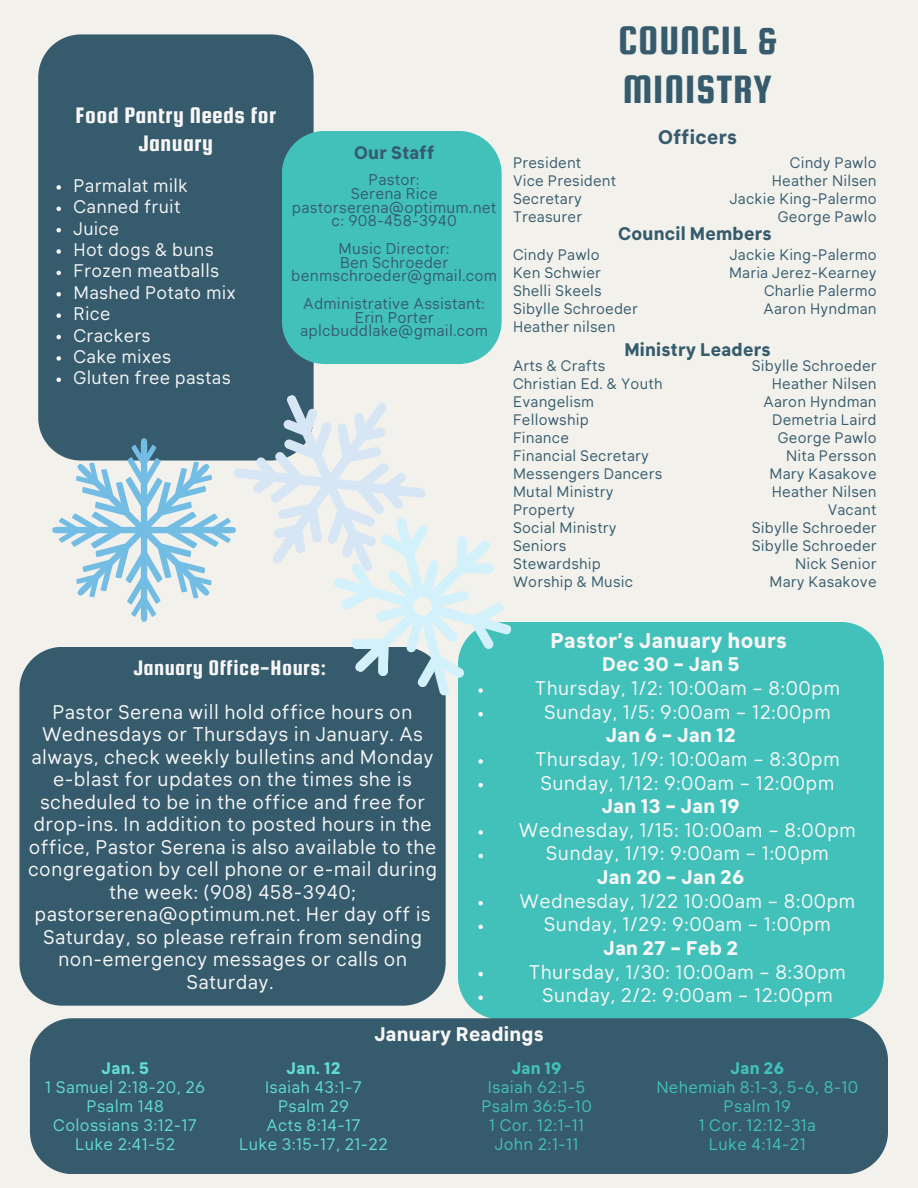
<style>
.page{position:relative;width:918px;height:1188px;background:#f2f1ec}
.page>*{position:absolute;margin:0;border:0;box-sizing:border-box;transform-origin:0 0}
.t1{font:42.3px/49.5px "Squada One";letter-spacing:.02em;color:#365b6d}
.t2{font:24px/28.2px "Squada One";letter-spacing:.02em;color:#f7f7f7;text-align:center}
.t3{font:22.5px "Squada One";letter-spacing:.02em;color:#f7f7f7}
.t4{font:700 21px "Klima";letter-spacing:.02em;color:#f7f7f7}
.t5{font:19.5px/22.5px "Klima";letter-spacing:.02em;color:#f7f7f7;text-align:center}
.t6{font:700 19.5px "Klima";letter-spacing:.02em;color:#f7f7f7}
.t7{font:700 19.35px "Klima";letter-spacing:.02em;color:#365b6d}
.t8{font:18px "Klima";letter-spacing:.015em;color:#f7f7f7}
.t9{font:700 18px "Klima";letter-spacing:.015em;color:#365b6d}
.t10{font:700 17.85px "Klima";letter-spacing:.02em;color:#365b6d}
.t11{font:16.5px/19.2px "Klima";letter-spacing:.02em;color:#62ddd6;text-align:center}
.t12{font:16.5px/19.2px "Klima";letter-spacing:.02em;color:#41c1ba;text-align:center}
.t13{font:15.45px/13.8px "Klima";letter-spacing:.015em;color:#365b6d;text-align:center}
.t14{font:15px "Klima";letter-spacing:.015em;color:#365b6d}
.s1{font-weight:700}
</style>
<div class="page">
<div style="left:38px;top:34px;width:276px;height:415px;background:#365b6d"></div>
<svg style="left:56px;top:185px;width:5px;height:5px"></svg>
<svg style="left:56px;top:207px;width:5px;height:4px"></svg>
<svg style="left:56px;top:228px;width:5px;height:4px"></svg>
<svg style="left:56px;top:249px;width:5px;height:5px"></svg>
<svg style="left:56px;top:271px;width:5px;height:4px"></svg>
<svg style="left:56px;top:292px;width:5px;height:5px"></svg>
<svg style="left:56px;top:313px;width:5px;height:5px"></svg>
<svg style="left:56px;top:335px;width:5px;height:4px"></svg>
<svg style="left:56px;top:356px;width:5px;height:5px"></svg>
<svg style="left:56px;top:378px;width:5px;height:4px"></svg>
<div style="left:282px;top:131px;width:220px;height:233px;background:#41c1ba"></div>
<div style="left:458px;top:622px;width:425px;height:396px;background:#41c1ba"></div>
<svg style="left:478px;top:712px;width:5px;height:4px"></svg>
<svg style="left:478px;top:759px;width:5px;height:5px"></svg>
<svg style="left:478px;top:783px;width:5px;height:4px"></svg>
<svg style="left:478px;top:830px;width:5px;height:5px"></svg>
<svg style="left:478px;top:854px;width:5px;height:4px"></svg>
<svg style="left:478px;top:901px;width:5px;height:4px"></svg>
<svg style="left:478px;top:925px;width:5px;height:4px"></svg>
<svg style="left:478px;top:972px;width:5px;height:4px"></svg>
<svg style="left:478px;top:995px;width:5px;height:5px"></svg>
<div style="left:19px;top:648px;width:427px;height:358px;background:#365b6d"></div>
<div style="left:30px;top:1018px;width:858px;height:156px;background:#365b6d"></div>
<svg style="left:52px;top:394px;width:461px;height:303px"></svg>
<h1 class="t2" style="left:76px;top:101px;width:202px">Food Pantry Needs for<br>January</h1>
<h3 class="t8" style="left:74px;top:178px;width:116px">Parmalat milk</h3>
<p class="t8" style="left:74px;top:200px;width:108px">Canned fruit</p>
<p class="t8" style="left:74px;top:221px;width:47px">Juice</p>
<p class="t8" style="left:74px;top:242px;width:142px">Hot dogs &amp; buns</p>
<p class="t8" style="left:74px;top:264px;width:147px">Frozen meatballs</p>
<p class="t8" style="left:74px;top:285px;width:164px">Mashed Potato mix</p>
<p class="t8" style="left:74px;top:306px;width:38px">Rice</p>
<p class="t8" style="left:74px;top:328px;width:79px">Crackers</p>
<p class="t8" style="left:74px;top:349px;width:99px">Cake mixes</p>
<h5 class="t8" style="left:74px;top:371px;width:159px">Gluten free pastas</h5>
<p class="t10" style="left:354px;top:146px;width:82px">Our Staff</p>
<p class="t13" style="left:292px;top:174px;width:206px">Pastor:<br>Serena Rice pastorserena@optimum.net c: 908-458-3940</p>
<p class="t13" style="left:291px;top:243px;width:207px">Music Director:<br>Ben Schroeder benmschroeder@gmail.com</p>
<p class="t13" style="left:300px;top:298px;width:189px">Administrative Assistant:<br>Erin Porter aplcbuddlake@gmail.com</p>
<p class="t1" style="left:618px;top:15px;width:160px">COUNCIL &amp;<br>MINISTRY</p>
<p class="t7" style="left:658px;top:129px;width:80px">Officers</p>
<p class="t14" style="left:790px;top:156px;width:88px">Cindy Pawlo</p>
<p class="t14" style="left:772px;top:174px;width:106px">Heather Nilsen</p>
<p class="t14" style="left:730px;top:192px;width:148px">Jackie King-Palermo</p>
<p class="t14" style="left:778px;top:210px;width:100px">George Pawlo</p>
<p class="t9" style="left:618px;top:227px;width:155px">Council Members</p>
<p class="t14" style="left:513px;top:156px;width:70px">President</p>
<p class="t14" style="left:513px;top:174px;width:105px">Vice President</p>
<p class="t14" style="left:513px;top:192px;width:70px">Secretary</p>
<p class="t14" style="left:513px;top:210px;width:71px">Treasurer</p>
<p class="t14" style="left:513px;top:249px;width:88px">Cindy Pawlo</p>
<p class="t14" style="left:513px;top:267px;width:89px">Ken Schwier</p>
<h2 class="t14" style="left:513px;top:285px;width:90px">Shelli Skeels</h2>
<p class="t14" style="left:513px;top:303px;width:126px">Sibylle Schroeder</p>
<p class="t14" style="left:513px;top:321px;width:104px">Heather nilsen</p>
<p class="t14" style="left:730px;top:249px;width:148px">Jackie King-Palermo</p>
<p class="t14" style="left:729px;top:267px;width:149px">Maria Jerez-Kearney</p>
<p class="t14" style="left:764px;top:285px;width:114px">Charlie Palermo</p>
<p class="t14" style="left:764px;top:303px;width:114px">Aaron Hyndman</p>
<p class="t9" style="left:624px;top:342px;width:148px">Ministry Leaders</p>
<h3 class="t14" style="left:752px;top:360px;width:126px">Sibylle Schroeder</h3>
<h3 class="t14" style="left:772px;top:378px;width:106px">Heather Nilsen</h3>
<p class="t14" style="left:764px;top:396px;width:114px">Aaron Hyndman</p>
<p class="t14" style="left:772px;top:414px;width:106px">Demetria Laird</p>
<p class="t14" style="left:778px;top:432px;width:100px">George Pawlo</p>
<p class="t14" style="left:786px;top:450px;width:92px">Nita Persson</p>
<p class="t14" style="left:769px;top:468px;width:109px">Mary Kasakove</p>
<p class="t14" style="left:772px;top:486px;width:106px">Heather Nilsen</p>
<p class="t14" style="left:828px;top:504px;width:50px">Vacant</p>
<p class="t14" style="left:752px;top:522px;width:126px">Sibylle Schroeder</p>
<p class="t14" style="left:752px;top:540px;width:126px">Sibylle Schroeder</p>
<p class="t14" style="left:795px;top:558px;width:83px">Nick Senior</p>
<p class="t14" style="left:769px;top:576px;width:109px">Mary Kasakove</p>
<p class="t14" style="left:513px;top:360px;width:94px">Arts &amp; Crafts</p>
<p class="t14" style="left:513px;top:378px;width:151px">Christian Ed. &amp; Youth</p>
<p class="t14" style="left:513px;top:396px;width:83px">Evangelism</p>
<h3 class="t14" style="left:513px;top:414px;width:77px">Fellowship</h3>
<h6 class="t14" style="left:513px;top:432px;width:58px">Finance</h6>
<h6 class="t14" style="left:513px;top:450px;width:138px">Financial Secretary</h6>
<h6 class="t14" style="left:513px;top:468px;width:151px">Messengers Dancers</h6>
<p class="t14" style="left:513px;top:486px;width:102px">Mutal Ministry</p>
<p class="t14" style="left:513px;top:504px;width:64px">Property</p>
<p class="t14" style="left:513px;top:522px;width:105px">Social Ministry</p>
<h3 class="t14" style="left:513px;top:540px;width:55px">Seniors</h3>
<h3 class="t14" style="left:513px;top:558px;width:89px">Stewardship</h3>
<h3 class="t14" style="left:513px;top:576px;width:122px">Worship &amp; Music</h3>
<p class="t4" style="left:550px;top:632px;width:238px">Pastor’s January hours</p>
<p class="t6" style="left:602px;top:657px;width:139px">Dec 30 – Jan 5</p>
<p class="t5" style="left:535px;top:679px;width:307px">Thursday, 1/2: 10:00am – 8:00pm</p>
<p class="t5" style="left:544px;top:702px;width:288px">Sunday, 1/5: 9:00am – 12:00pm</p>
<p class="t6" style="left:606px;top:727px;width:131px">Jan 6 – Jan 12</p>
<h5 class="t5" style="left:535px;top:750px;width:306px">Thursday, 1/9: 10:00am – 8:30pm</h5>
<p class="t5" style="left:540px;top:773px;width:296px">Sunday, 1/12: 9:00am – 12:00pm</p>
<p class="t6" style="left:602px;top:798px;width:139px">Jan 13 – Jan 19</p>
<p class="t5" style="left:519px;top:820px;width:338px">Wednesday, 1/15: 10:00am – 8:00pm</p>
<p class="t5" style="left:546px;top:844px;width:284px">Sunday, 1/19: 9:00am – 1:00pm</p>
<p class="t6" style="left:597px;top:869px;width:149px">Jan 20 – Jan 26</p>
<p class="t5" style="left:520px;top:891px;width:337px">Wednesday, 1/22 10:00am – 8:00pm</p>
<p class="t5" style="left:544px;top:915px;width:289px">Sunday, 1/29: 9:00am – 1:00pm</p>
<p class="t6" style="left:604px;top:940px;width:136px">Jan 27 – Feb 2</p>
<p class="t5" style="left:529px;top:962px;width:319px">Thursday, 1/30: 10:00am – 8:30pm</p>
<p class="t5" style="left:542px;top:986px;width:292px">Sunday, 2/2: 9:00am – 12:00pm</p>
<p class="t3" style="left:134px;top:656px;width:194px">January Office-Hours:</p>
<p class="t5" style="left:28px;top:702px;width:411px">Pastor Serena will hold office hours on Wednesdays or Thursdays in January. As always, check weekly bulletins and Monday e-blast for updates on the times she is scheduled to be in the office and free for drop-ins. In addition to posted hours in the office, Pastor Serena is also available to the congregation by cell phone or e-mail during the week: (908) 458-3940; pastorserena@optimum.net. Her day off is Saturday, so please refrain from sending non-emergency messages or calls on Saturday.</p>
<p class="t6" style="left:374px;top:1026px;width:171px">January Readings</p>
<h2 class="t11" style="left:45px;top:1060px;width:161px"><span class="s1">Jan. 5<br></span>1 Samuel 2:18-20, 26<br>Psalm 148<br>Colossians 3:12-17<br>Luke 2:41-52</h2>
<h4 class="t11" style="left:239px;top:1060px;width:150px"><span class="s1">Jan. 12<br></span>Isaiah 43:1-7<br>Psalm 29<br>Acts 8:14-17<br>Luke 3:15-17, 21-22</h4>
<h3 class="t12" style="left:481px;top:1060px;width:112px"><span class="s1">Jan 19<br></span>Isaiah 62:1-5<br>Psalm 36:5-10<br>1 Cor. 12:1-11</h3>
<h6 class="t12" style="left:495px;top:1136px;width:85px">John 2:1-11</h6>
<p class="t12" style="left:656px;top:1060px;width:203px"><span class="s1">Jan 26<br></span>Nehemiah 8:1-3, 5-6, 8-10<br>Psalm 19<br>1 Cor. 12:12-31a<br>Luke 4:14-21</p>
</div>
